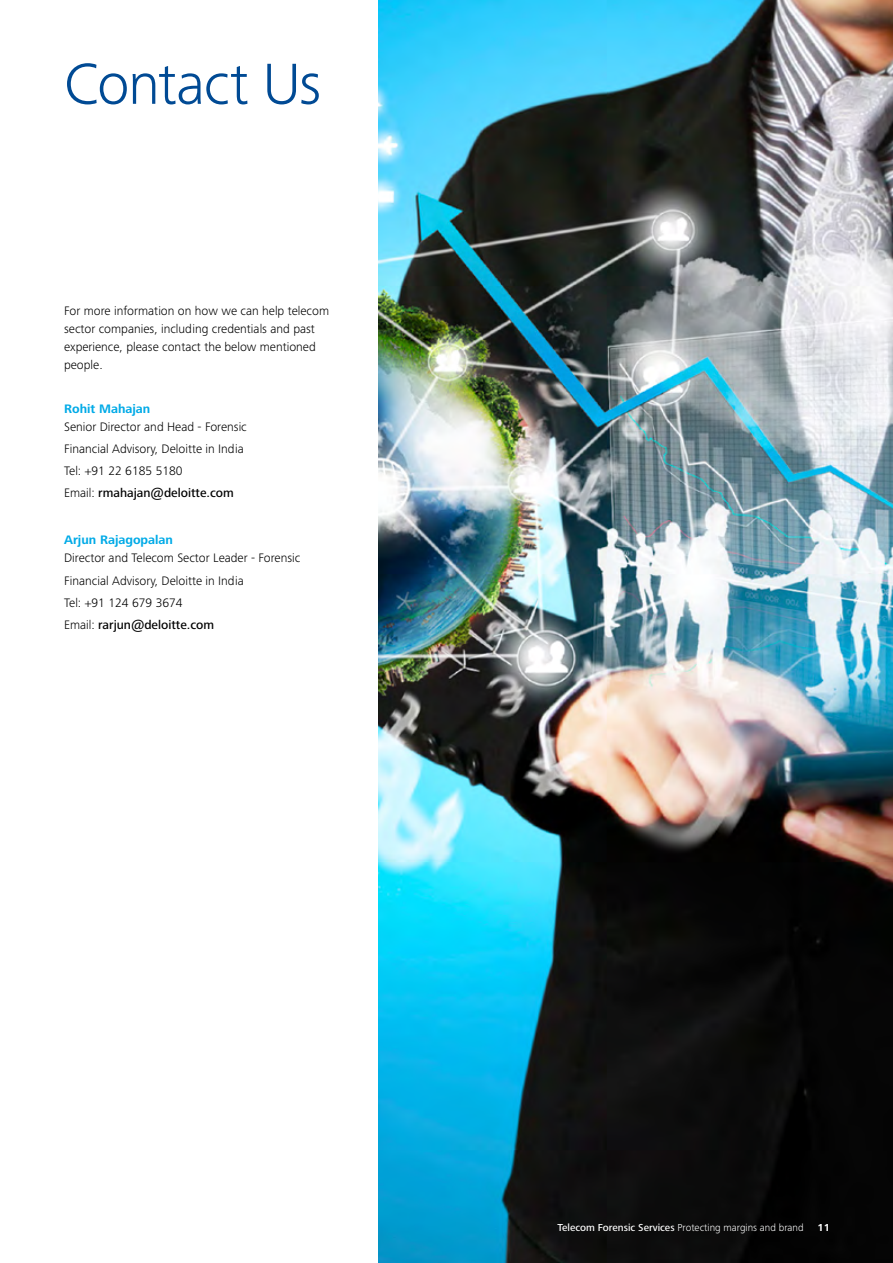
<style>
.page{position:relative;width:893px;height:1263px;background:#fff}
.page>*{position:absolute;margin:0;border:0;box-sizing:border-box;transform-origin:0 0}
.t1{font:300 60px "Frutiger Next Pro";letter-spacing:-.025em;color:#004a94}
.t2{font:300 12.75px/22.2px "Frutiger Next Pro";color:#000}
.t3{font:700 12.75px "Frutiger Next Pro";color:#00aae7}
.t4{font:300 10.5px "Frutiger Next Pro";color:#fff}
.t5{font:700 10.5px "Frutiger Next Pro";color:#fff}
.s1{font-weight:500}
</style>
<div class="page">
<img style="left:378px;top:0;width:515px;height:1263px">
<h1 class="t1" style="left:64px;top:49px;width:259px">Contact Us</h1>
<p class="t2" style="left:64px;top:302px;width:266px;line-height:18px">For more information on how we can help telecom sector companies, including credentials and past experience, please contact the below mentioned people.</p>
<p class="t3" style="left:64px;top:401px;width:88px">Rohit Mahajan</p>
<p class="t2" style="left:64px;top:415px;width:184px">Senior Director and Head - Forensic<br>Financial Advisory, Deloitte in India<br>Tel: +91 22 6185 5180<br>Email: <span class="s1">rmahajan@deloitte.com</span></p>
<p class="t3" style="left:64px;top:533px;width:110px">Arjun Rajagopalan</p>
<p class="t2" style="left:64px;top:547px;width:238px">Director and Telecom Sector Leader - Forensic Financial Advisory, Deloitte in India<br>Tel: +91 124 679 3674<br>Email: <span class="s1">rarjun@deloitte.com</span></p>
<p class="t4" style="left:557px;top:1221px;width:248px"><span class="s1">Telecom Forensic Services</span> Protecting margins and brand</p>
<p class="t5" style="left:817px;top:1221px;width:14px">11</p>
</div>
